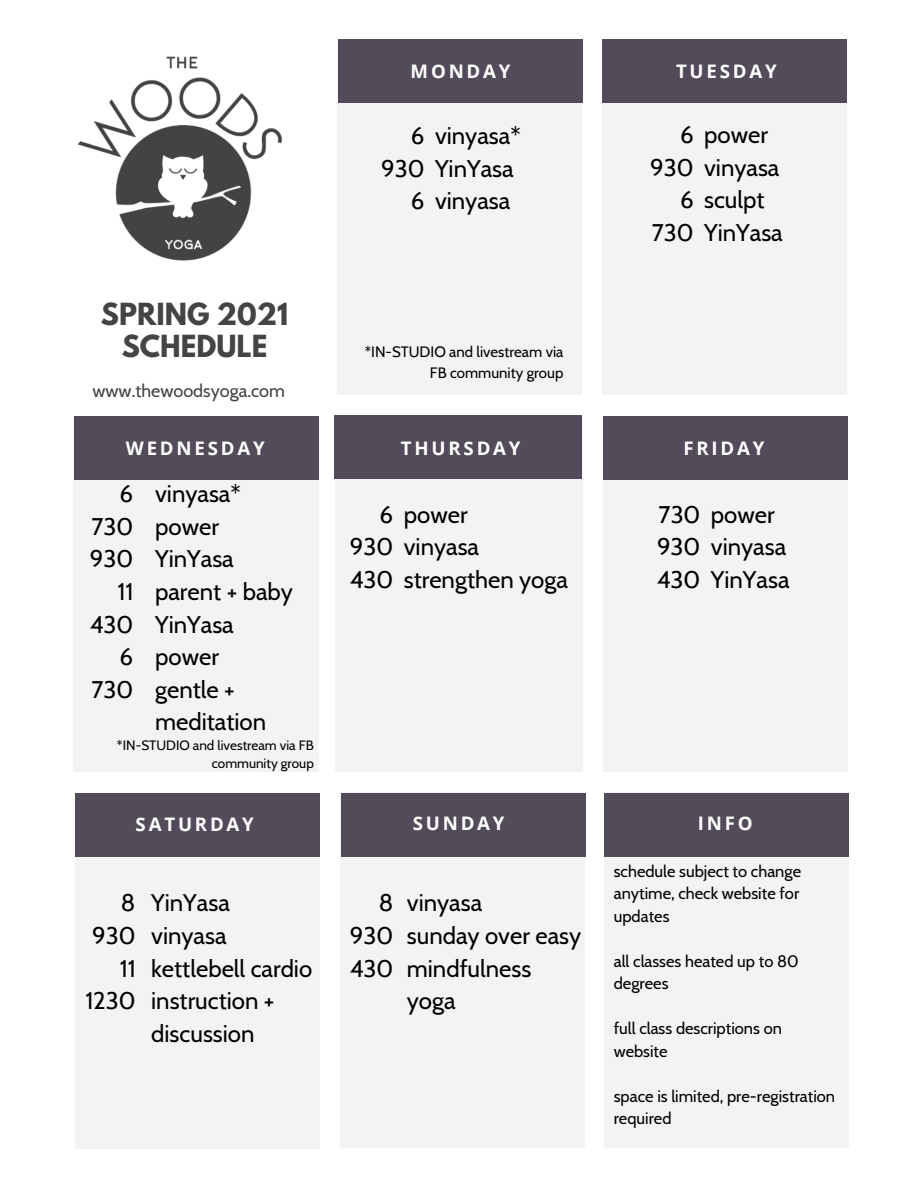
<style>
.page{position:relative;width:918px;height:1188px;background:#fff}
.page>*{position:absolute;margin:0;border:0;box-sizing:border-box;transform-origin:0 0}
.t1{font:700 27px "League Spartan";color:#444}
.t2{font:24px/32.7px "Cabin";color:#000}
.t3{font:700 18.6px "Open Sans";letter-spacing:.15em;color:#fff}
.t4{font:18px "Cabin";color:#444}
.t5{font:16.5px/22.5px "Cabin";color:#000}
.t6{font:15px/20.2px "Cabin";color:#000;text-align:right}
.t7{font:13.5px/18px "Cabin";color:#000;text-align:right}
</style>
<div class="page">
<div style="left:337px;top:39px;width:245px;height:356px;background:#f3f3f3"></div>
<div style="left:338px;top:40px;width:244px;height:63px;background:#524b59"></div>
<div style="left:602px;top:40px;width:244px;height:355px;background:#f3f3f3"></div>
<div style="left:602px;top:40px;width:244px;height:63px;background:#524b59"></div>
<div style="left:74px;top:416px;width:244px;height:355px;background:#f3f3f3"></div>
<div style="left:74px;top:416px;width:245px;height:63px;background:#524b59"></div>
<div style="left:335px;top:417px;width:248px;height:355px;background:#f3f3f3"></div>
<div style="left:334px;top:416px;width:248px;height:63px;background:#524b59"></div>
<div style="left:603px;top:416px;width:244px;height:356px;background:#f3f3f3"></div>
<div style="left:603px;top:416px;width:245px;height:63px;background:#524b59"></div>
<div style="left:76px;top:793px;width:244px;height:356px;background:#f3f3f3"></div>
<div style="left:76px;top:793px;width:244px;height:63px;background:#524b59"></div>
<div style="left:341px;top:793px;width:244px;height:355px;background:#f3f3f3"></div>
<div style="left:342px;top:793px;width:244px;height:63px;background:#524b59"></div>
<div style="left:604px;top:793px;width:244px;height:355px;background:#f3f3f3"></div>
<div style="left:605px;top:793px;width:244px;height:63px;background:#524b59"></div>
<img style="left:78px;top:56px;width:205px;height:205px">
<p class="t1" style="left:101px;top:301px;width:189px">SPRING 2021</p>
<p class="t1" style="left:122px;top:332px;width:147px">SCHEDULE</p>
<p class="t4" style="left:93px;top:380px;width:194px">www.thewoodsyoga.com</p>
<p class="t3" style="left:411px;top:59px;width:101px">MONDAY</p>
<p class="t2" style="left:411px;top:119px;width:111px">6 vinyasa*</p>
<p class="t2" style="left:381px;top:152px;width:134px">930 YinYasa</p>
<p class="t2" style="left:411px;top:185px;width:101px">6 vinyasa</p>
<p class="t6" style="left:365px;top:342px;width:200px">*IN-STUDIO and livestream via<br>FB community group</p>
<p class="t3" style="left:676px;top:59px;width:102px">TUESDAY</p>
<p class="t2" style="left:680px;top:118px;width:89px">6 power</p>
<p class="t2" style="left:650px;top:151px;width:131px">930 vinyasa</p>
<p class="t2" style="left:680px;top:184px;width:86px">6 sculpt</p>
<p class="t2" style="left:652px;top:216px;width:132px">730 YinYasa</p>
<p class="t3" style="left:126px;top:435px;width:140px">WEDNESDAY</p>
<p class="t3" style="left:401px;top:435px;width:121px">THURSDAY</p>
<p class="t3" style="left:683px;top:435px;width:83px">FRIDAY</p>
<p class="t2" style="left:120px;top:477px;width:15px">6</p>
<p class="t2" style="left:92px;top:510px;width:43px">730</p>
<p class="t2" style="left:90px;top:542px;width:45px">930</p>
<p class="t2" style="left:118px;top:575px;width:17px">11</p>
<p class="t2" style="left:90px;top:608px;width:45px">430</p>
<p class="t2" style="left:120px;top:640px;width:15px">6</p>
<p class="t2" style="left:92px;top:673px;width:43px">730</p>
<p class="t2" style="left:155px;top:477px;width:87px">vinyasa*</p>
<p class="t2" style="left:155px;top:510px;width:65px">power</p>
<p class="t2" style="left:155px;top:542px;width:80px">YinYasa</p>
<p class="t2" style="left:155px;top:575px;width:139px">parent + baby</p>
<p class="t2" style="left:155px;top:608px;width:80px">YinYasa</p>
<p class="t2" style="left:155px;top:640px;width:65px">power</p>
<p class="t2" style="left:155px;top:673px;width:81px">gentle +</p>
<p class="t2" style="left:155px;top:706px;width:113px">meditation</p>
<p class="t7" style="left:117px;top:737px;width:198px">*IN-STUDIO and livestream via FB community group</p>
<p class="t2" style="left:380px;top:498px;width:89px">6 power</p>
<p class="t2" style="left:350px;top:530px;width:131px">930 vinyasa</p>
<p class="t2" style="left:350px;top:563px;width:220px">430 strengthen yoga</p>
<p class="t2" style="left:659px;top:498px;width:118px">730 power</p>
<p class="t2" style="left:657px;top:530px;width:131px">930 vinyasa</p>
<p class="t2" style="left:657px;top:563px;width:134px">430 YinYasa</p>
<p class="t3" style="left:136px;top:811px;width:120px">SATURDAY</p>
<p class="t3" style="left:413px;top:810px;width:93px">SUNDAY</p>
<p class="t3" style="left:698px;top:810px;width:56px">INFO</p>
<p class="t2" style="left:121px;top:887px;width:16px">8</p>
<p class="t2" style="left:92px;top:919px;width:45px">930</p>
<p class="t2" style="left:120px;top:952px;width:17px">11</p>
<p class="t2" style="left:85px;top:984px;width:52px">1230</p>
<p class="t2" style="left:151px;top:887px;width:80px">YinYasa</p>
<p class="t2" style="left:151px;top:919px;width:77px">vinyasa</p>
<p class="t2" style="left:151px;top:952px;width:163px">kettlebell cardio</p>
<p class="t2" style="left:151px;top:984px;width:125px">instruction +</p>
<p class="t2" style="left:151px;top:1017px;width:105px">discussion</p>
<p class="t2" style="left:379px;top:887px;width:16px">8</p>
<p class="t2" style="left:350px;top:919px;width:45px">930</p>
<p class="t2" style="left:350px;top:952px;width:45px">430</p>
<p class="t2" style="left:407px;top:887px;width:77px">vinyasa</p>
<p class="t2" style="left:407px;top:919px;width:176px">sunday over easy</p>
<p class="t2" style="left:407px;top:952px;width:126px">mindfulness yoga</p>
<p class="t5" style="left:614px;top:859px;width:189px;text-align:justify">schedule subject to change anytime, check website for updates</p>
<p class="t5" style="left:614px;top:949px;width:186px">all classes heated up to 80 degrees</p>
<p class="t5" style="left:614px;top:1017px;width:170px">full class descriptions on website</p>
<p class="t5" style="left:614px;top:1084px;width:223px">space is limited, pre-registration required</p>
</div>
